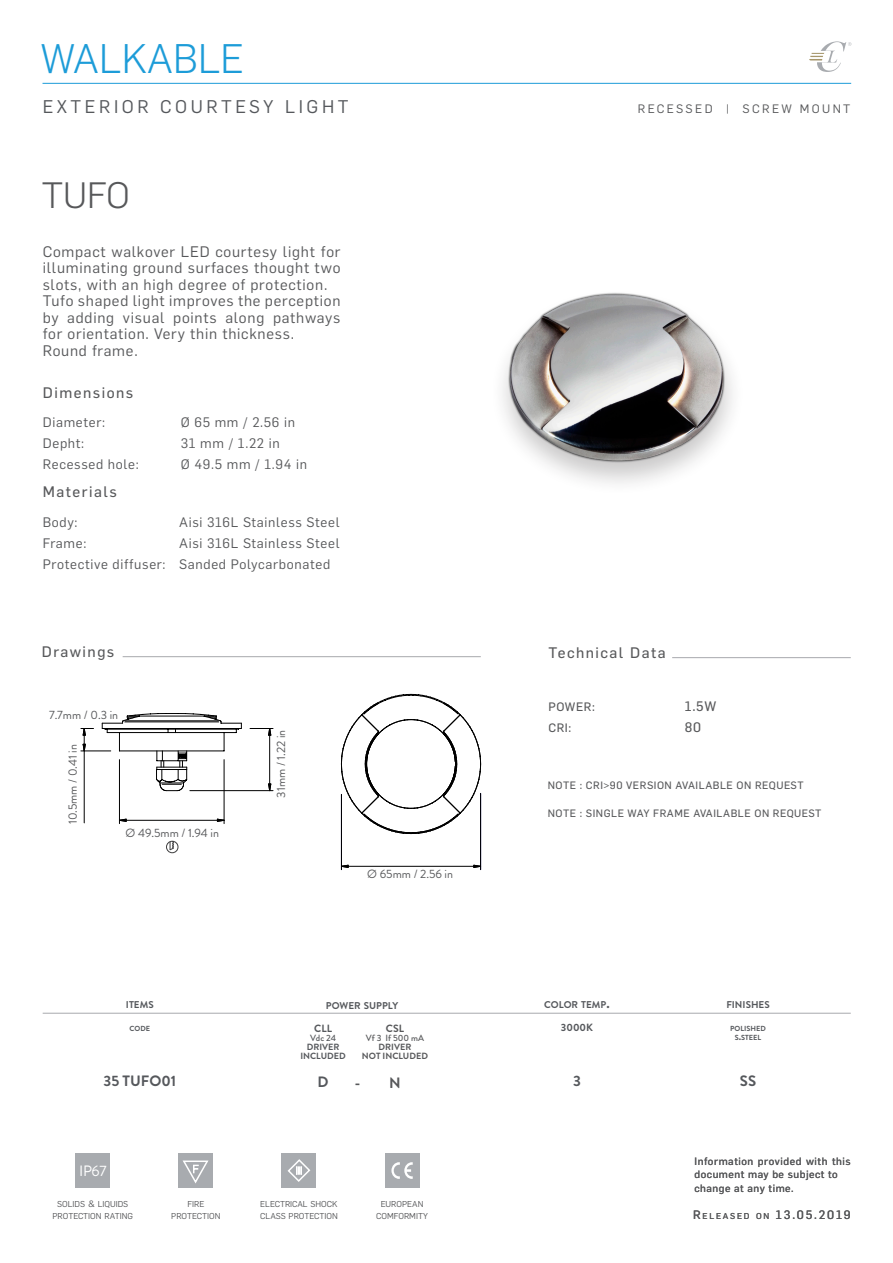
<style>
.page{position:relative;width:893px;height:1263px;background:#fff}
.page>*{position:absolute;margin:0;border:0;box-sizing:border-box;transform-origin:0 0}
.t1{font:300 40.5px "Flama";color:#1d9cd8}
.t2{font:300 36px "Flama";color:#57585a}
.t3{font:18px "Flama";letter-spacing:.2em;color:#55585c}
.t4{font:15px/16.5px "Flama";letter-spacing:.05em;color:#57585a}
.t5{font:15px "Flama Basic";letter-spacing:.1em;color:#57585a}
.t6{font:700 15px "Brandon Grotesque";color:#55585c}
.t7{font:15px "Brandon Grotesque";color:#fff}
.t8{font:700 15px "Brandon Grotesque";color:#57585a}
.t9{font:13.5px/21px "Flama";letter-spacing:.05em;color:#57585a}
.t10{font:13.5px "Flama Basic";color:#57585a}
.t11{font:12px "Brandon Grotesque";color:#57585a}
.t12{font:12px "Flama Basic";letter-spacing:.15em;color:#57585a}
.t13{font:12px "Flama";letter-spacing:.2em;color:#57585a}
.t14{font:12px "Flama Basic";letter-spacing:.05em;color:#57585a}
.t15{font:10.5px/13.5px "Flama Basic";letter-spacing:.05em;color:#57585a}
.t16{font:700 10.5px "Brandon Grotesque";color:#55585c}
.t17{font:700 10.5px "Brandon Grotesque";color:#57585a}
.t18{font:700 9.9px "Brandon Grotesque";color:#55585c}
.t19{font:700 9px/9px "Brandon Grotesque";color:#55585c;text-align:center}
.t20{font:700 9px "Brandon Grotesque";color:#57585a}
.t21{font:500 9px "Brandon Grotesque";color:#57585a}
.t22{font:8.4px/12px "Flama";color:#57585a;text-align:center}
.t23{font:700 7.35px/9px "Brandon Grotesque";color:#55585c;text-align:center}
.s1{font-size:10.5px}
.s2{font-size:14.1px}
.s3{font-weight:500}
.s4{font-style:inherit}
.s5{font-size:9px}
.s6{font-size:8.4px}
</style>
<div class="page">
<div style="left:76px;top:1153px;width:34px;height:34px;background:#a8abaf"></div>
<div style="left:179px;top:1153px;width:34px;height:34px;background:#a8abaf"></div>
<svg style="left:182px;top:1160px;width:27px;height:24px"></svg>
<div style="left:282px;top:1153px;width:34px;height:34px;background:#a8abaf"></div>
<svg style="left:287px;top:1159px;width:24px;height:23px"></svg>
<div style="left:385px;top:1153px;width:34px;height:34px;background:#a8abaf"></div>
<svg style="left:391px;top:1162px;width:22px;height:17px"></svg>
<svg style="left:809px;top:41px;width:42px;height:31px"></svg>
<hr style="left:43px;top:83px;width:808px;height:1px;background:#1d9cd8">
<hr style="left:123px;top:656px;width:358px;height:1px;background:#a8a9ad">
<img style="left:502px;top:292px;width:231px;height:192px">
<svg style="left:102px;top:713px;width:140px;height:78px"></svg>
<hr style="left:119px;top:760px;width:1px;height:64px;background:#000">
<hr style="left:224px;top:760px;width:1px;height:64px;background:#000">
<svg style="left:120px;top:819px;width:7px;height:3px"></svg>
<svg style="left:217px;top:819px;width:8px;height:3px"></svg>
<hr style="left:119px;top:820px;width:105px;height:1px;background:#000">
<hr style="left:81px;top:751px;width:30px;height:1px;background:#000">
<svg style="left:81px;top:728px;width:13px;height:8px"></svg>
<svg style="left:83px;top:744px;width:3px;height:10px"></svg>
<hr style="left:84px;top:728px;width:1px;height:95px;background:#000">
<hr style="left:190px;top:790px;width:83px;height:1px;background:#000">
<svg style="left:268px;top:783px;width:3px;height:9px"></svg>
<svg style="left:250px;top:728px;width:23px;height:8px"></svg>
<hr style="left:269px;top:728px;width:1px;height:63px;background:#000">
<div style="left:166px;top:841px;width:12px;height:12px;border:1px solid #3e3e3f;border-radius:50%"></div>
<svg style="left:169px;top:840px;width:6px;height:11px"></svg>
<svg style="left:340px;top:694px;width:142px;height:176px"></svg>
<hr style="left:341px;top:866px;width:140px;height:1px;background:#000">
<hr style="left:43px;top:1013px;width:808px;height:1px;background:#a8a9ad">
<hr style="left:672px;top:657px;width:179px;height:1px;background:#a8a9ad">
<h1 class="t1" style="left:40px;top:31px;width:205px">WALKABLE</h1>
<p class="t3" style="left:43px;top:94px;width:307px">EXTERIOR COURTESY LIGHT</p>
<h2 class="t2" style="left:42px;top:171px;width:90px">TUFO</h2>
<p class="t4" style="left:43px;top:242px;width:299px">Compact walkover LED courtesy light for illuminating ground surfaces thought two slots, with an high degree of protection.<br>Tufo shaped light improves the perception by adding visual points along pathways for orientation. Very thin thickness.<br>Round frame.</p>
<p class="t5" style="left:43px;top:382px;width:92px">Dimensions</p>
<p class="t9" style="left:43px;top:411px;width:64px">Diameter:</p>
<p class="t9" style="left:181px;top:411px;width:116px">Ø 65 mm / 2.56 in</p>
<p class="t9" style="left:43px;top:432px;width:43px">Depht:</p>
<p class="t9" style="left:181px;top:432px;width:100px">31 mm / 1.22 in</p>
<p class="t9" style="left:43px;top:453px;width:97px">Recessed hole:</p>
<p class="t9" style="left:181px;top:453px;width:128px">Ø 49.5 mm / 1.94 in</p>
<p class="t5" style="left:43px;top:481px;width:75px">Materials</p>
<p class="t9" style="left:43px;top:510px;width:36px">Body:</p>
<p class="t9" style="left:179px;top:510px;width:162px">Aisi 316L Stainless Steel</p>
<p class="t9" style="left:43px;top:531px;width:45px">Frame:</p>
<p class="t9" style="left:43px;top:531px;width:298px;text-indent:136px">Aisi 316L Stainless Steel<br>Protective diffuser: Sanded Polycarbonated</p>
<p class="t5" style="left:42px;top:641px;width:74px">Drawings</p>
<p class="t11" style="left:49px;top:706px;width:71px">7.7mm / 0.3 in</p>
<p class="t11" style="left:65px;top:824px;width:82px;rotate:-90deg">10.5mm / 0.41 in</p>
<p class="t11" style="left:126px;top:824px;width:95px">Ø 49.5mm / 1.94 in</p>
<p class="t11" style="left:273px;top:798px;width:69px;rotate:-90deg">31mm / 1.22 in</p>
<p class="t11" style="left:367px;top:865px;width:87px">Ø 65mm / 2.56 in</p>
<p class="t13" style="left:638px;top:100px;width:214px">RECESSED | SCREW MOUNT</p>
<p class="t5" style="left:549px;top:643px;width:118px">Technical Data</p>
<p class="t14" style="left:548px;top:698px;width:48px">POWER:</p>
<p class="t10" style="left:685px;top:696px;width:33px">1.5W</p>
<p class="t14" style="left:548px;top:719px;width:25px">CRI:</p>
<p class="t10" style="left:685px;top:717px;width:18px">80</p>
<p class="t15" style="left:548px;top:778px;width:257px">NOTE : CRI&gt;90 VERSION AVAILABLE ON REQUEST</p>
<p class="t15" style="left:548px;top:806px;width:275px">NOTE : SINGLE WAY FRAME AVAILABLE ON REQUEST</p>
<p class="t18" style="left:126px;top:998px;width:29px">ITEMS</p>
<p class="t18" style="left:726px;top:998px;width:45px">FINISHES</p>
<p class="t23" style="left:730px;top:1024px;width:37px">POLISHED<br>S<span class="s1">.</span>STEEL</p>
<p class="t6" style="left:740px;top:1071px;width:18px">SS</p>
<p class="t18" style="left:544px;top:998px;width:67px">COLOR TEMP<span class="s2">.</span></p>
<p class="t16" style="left:561px;top:1020px;width:34px">3000K</p>
<p class="t18" style="left:326px;top:999px;width:74px">POWER SUPPLY</p>
<p class="t16" style="left:314px;top:1021px;width:7px">CLL</p>
<p class="t19" style="left:307px;top:1034px;width:31px"><span class="s3">V</span><span class="s3">dc</span> <span class="s3">24<br></span>DRIVER</p>
<p class="t19" style="left:300px;top:1052px;width:7px">INCLUDED</p>
<p class="t6" style="left:318px;top:1072px;width:13px">D</p>
<p class="t8" style="left:355px;top:1072px;width:47px">- N</p>
<p class="t17" style="left:386px;top:1021px;width:7px">CSL</p>
<p class="t21" style="left:366px;top:1032px;width:60px">V<span class="s4">f</span> 3 I<span class="s4">f</span> 500 <span class="s4">mA</span></p>
<p class="t20" style="left:379px;top:1041px;width:28px">DRIVER</p>
<p class="t20" style="left:362px;top:1050px;width:7px">NOT</p>
<p class="t20" style="left:383px;top:1050px;width:7px">INCLUDED</p>
<p class="t23" style="left:129px;top:1024px;width:22px">CODE</p>
<p class="t6" style="left:104px;top:1071px;width:74px">35 TUFO01</p>
<p class="t6" style="left:573px;top:1071px;width:9px">3</p>
<p class="t7" style="left:79px;top:1160px;width:29px">IP67</p>
<p class="t22" style="left:53px;top:1197px;width:82px">SOLIDS <span class="s5">&amp;</span> LIQUIDS<br>PROTECTION RATING</p>
<p class="t22" style="left:171px;top:1197px;width:51px">FIRE<br>PROTECTION</p>
<p class="t22" style="left:260px;top:1197px;width:79px;text-align:left">ELECTRICAL SHOCK<br>CLASS PROTECTION</p>
<p class="t22" style="left:376px;top:1197px;width:53px">EUROPEAN<br>COMFORMITY</p>
<p class="t15" style="left:694px;top:1154px;width:158px">Information provided with this document may be subject to change at any time.</p>
<p class="t12" style="left:693px;top:1207px;width:159px">R<span class="s6">ELEASED ON</span> 13.05.2019</p>
</div>
